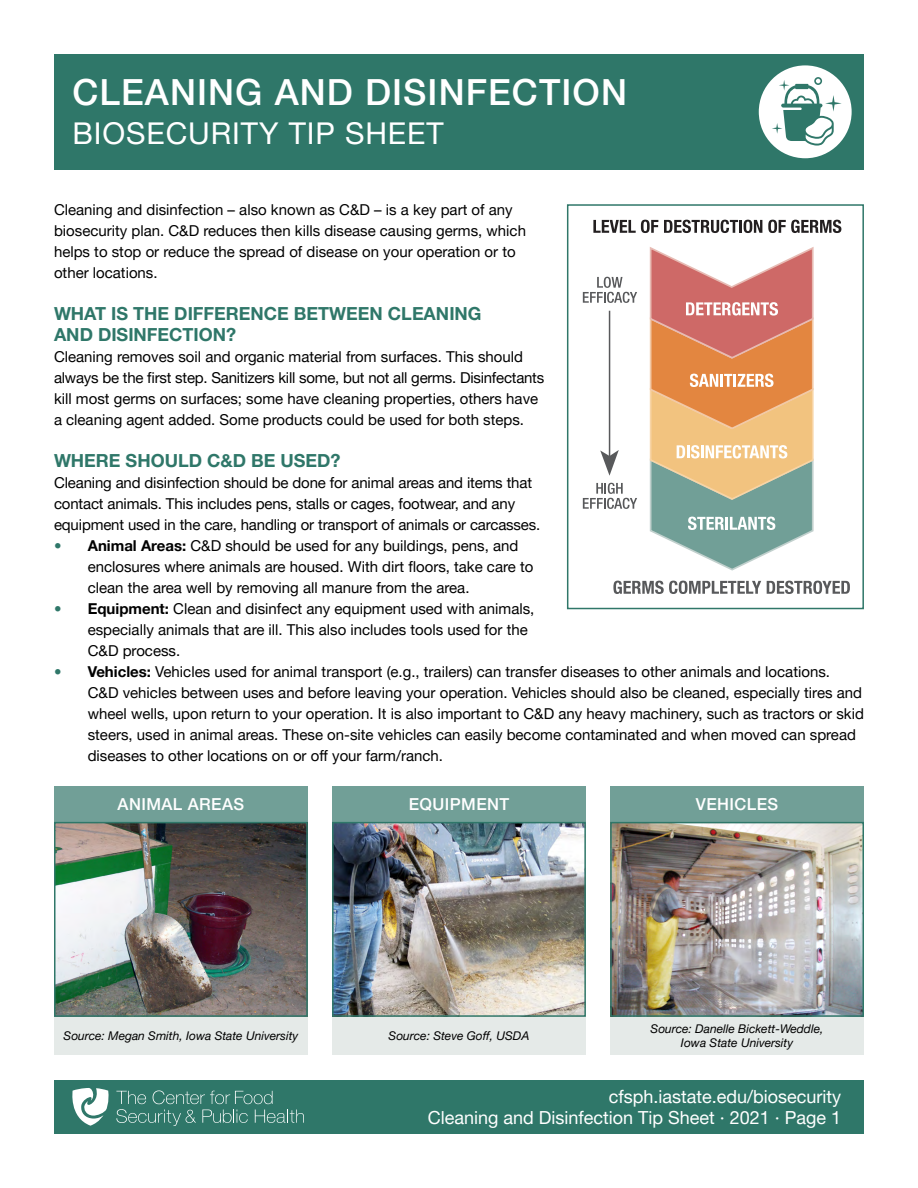
<style>
.page{position:relative;width:918px;height:1188px;background:#fff}
.page>*{position:absolute;margin:0;border:0;box-sizing:border-box;transform-origin:0 0}
.H1_-_Title{font:500 36px "Helvetica Neue LT Pro";letter-spacing:.03em;color:#fff}
.H1_-_Title_Subhead{font:30px "Helvetica Neue LT Pro";letter-spacing:.03em;color:#fff}
.H2_-_Heading{font:700 18px/21px "Helvetica Neue LT Pro";color:#2f7769}
.t1{font:18px/21px "Helvetica Neue LT Pro";color:#fff;text-align:right}
.t2{font:500 16.5px "Helvetica Neue LT Pro";letter-spacing:.025em;color:#fff}
.Body_Text{font:15px/21px "Helvetica Neue LT Pro";color:#000}
.t3{font:italic 12px/13.5px "Helvetica Neue LT Pro";color:#000;text-align:center}
.s1{font-weight:700;color:#2f7769}
.s2{font-weight:700}
.s3{color:#2f7769}
</style>
<div class="page">
<div style="left:54px;top:786px;width:254px;height:36px;background:#719f97"></div>
<div style="left:54px;top:1017px;width:254px;height:38px;background:#e5eae8"></div>
<div style="left:610px;top:786px;width:254px;height:36px;background:#719f97"></div>
<div style="left:610px;top:1017px;width:254px;height:38px;background:#e5eae8"></div>
<div style="left:332px;top:786px;width:254px;height:36px;background:#719f97"></div>
<div style="left:332px;top:1017px;width:254px;height:38px;background:#e5eae8"></div>
<div style="left:54px;top:1080px;width:810px;height:54px;background:#2f7769"></div>
<div style="left:54px;top:54px;width:810px;height:116px;background:#2f7769"></div>
<div style="left:759px;top:65px;width:93px;height:93px;background:#fff;border-radius:50%"></div>
<svg style="left:772px;top:77px;width:70px;height:69px"></svg>
<svg style="left:116px;top:1090px;width:188px;height:36px"></svg>
<svg style="left:72px;top:1088px;width:37px;height:38px"></svg>
<svg style="left:593px;top:220px;width:65px;height:13px"></svg>
<svg style="left:664px;top:220px;width:98px;height:13px"></svg>
<svg style="left:768px;top:220px;width:73px;height:13px"></svg>
<svg style="left:613px;top:581px;width:148px;height:13px"></svg>
<svg style="left:767px;top:581px;width:83px;height:13px"></svg>
<svg style="left:583px;top:277px;width:54px;height:26px"></svg>
<svg style="left:583px;top:483px;width:54px;height:26px"></svg>
<svg style="left:649px;top:247px;width:165px;height:324px"></svg>
<hr style="left:609px;top:311px;width:1px;height:155px;background:#58595b">
<svg style="left:600px;top:450px;width:19px;height:26px"></svg>
<div style="left:567px;top:204px;width:297px;height:405px;border:2px solid #2f7769"></div>
<img style="left:57px;top:825px;width:248px;height:189px">
<div style="left:54px;top:822px;width:254px;height:195px;border:2px solid #2f7769"></div>
<img style="left:335px;top:825px;width:248px;height:189px">
<div style="left:332px;top:822px;width:254px;height:195px;border:2px solid #2f7769"></div>
<img style="left:613px;top:825px;width:248px;height:189px">
<div style="left:610px;top:822px;width:254px;height:195px;border:2px solid #2f7769"></div>
<h1 class="H1_-_Title" style="left:72px;top:71px;width:556px">CLEANING AND DISINFECTION</h1>
<h1 class="H1_-_Title_Subhead" style="left:72px;top:115px;width:373px">BIOSECURITY TIP SHEET</h1>
<p class="Body_Text" style="left:54px;top:199px;width:474px">Cleaning and disinfection – also known as C&amp;D – is a key part of any biosecurity plan. C&amp;D reduces then kills disease causing germs, which helps to stop or reduce the spread of disease on your operation or to other locations.</p>
<h2 class="H2_-_Heading" style="left:54px;top:303px;width:429px">WHAT IS THE DIFFERENCE BETWEEN CLEANING<br>AND DISINFECTION?</h2>
<p class="Body_Text" style="left:54px;top:346px;width:492px">Cleaning removes soil and organic material from surfaces. This should always be the first step. Sanitizers kill some, but not all germs. Disinfectants kill most germs on surfaces; some have cleaning properties, others have a cleaning agent added. Some products could be used for both steps.</p>
<h2 class="H2_-_Heading" style="left:54px;top:450px;width:288px">WHERE SHOULD C&amp;D BE USED?</h2>
<p class="Body_Text" style="left:54px;top:472px;width:488px">Cleaning and disinfection should be done for animal areas and items that contact animals. This includes pens, stalls or cages, footwear, and any equipment used in the care, handling or transport of animals or carcasses.</p>
<p class="Body_Text" style="left:88px;top:535px;width:447px;text-indent:-34px"><span class="s1">•</span> <span class="s2">Animal Areas:</span> C&amp;D should be used for any buildings, pens, and enclosures where animals are housed. With dirt floors, take care to clean the area well by removing all manure from the area.</p>
<p class="Body_Text" style="left:88px;top:598px;width:448px;text-indent:-34px"><span class="s3">•</span> <span class="s2">Equipment:</span> Clean and disinfect any equipment used with animals, especially animals that are ill. This also includes tools used for the<br>C&amp;D process.</p>
<p class="Body_Text" style="left:88px;top:661px;width:778px;text-indent:-34px"><span class="s3">•</span> <span class="s2">Vehicles:</span> Vehicles used for animal transport (e.g., trailers) can transfer diseases to other animals and locations.<br>C&amp;D vehicles between uses and before leaving your operation. Vehicles should also be cleaned, especially tires and wheel wells, upon return to your operation. It is also important to C&amp;D any heavy machinery, such as tractors or skid steers, used in animal areas. These on-site vehicles can easily become contaminated and when moved can spread diseases to other locations on or off your farm/ranch.</p>
<p class="t2" style="left:118px;top:794px;width:128px">ANIMAL AREAS</p>
<p class="t3" style="left:64px;top:1029px;width:236px">Source: Megan Smith, Iowa State University</p>
<p class="t2" style="left:409px;top:794px;width:102px">EQUIPMENT</p>
<p class="t2" style="left:696px;top:794px;width:84px">VEHICLES</p>
<p class="t3" style="left:389px;top:1029px;width:142px">Source: Steve Goff, USDA</p>
<p class="t3" style="left:651px;top:1022px;width:174px">Source: Danelle Bickett-Weddle,<br>Iowa State University</p>
<p class="t1" style="left:428px;top:1086px;width:415px">cfsph.iastate.edu/biosecurity<br>Cleaning and Disinfection Tip Sheet · 2021 · Page 1</p>
</div>
